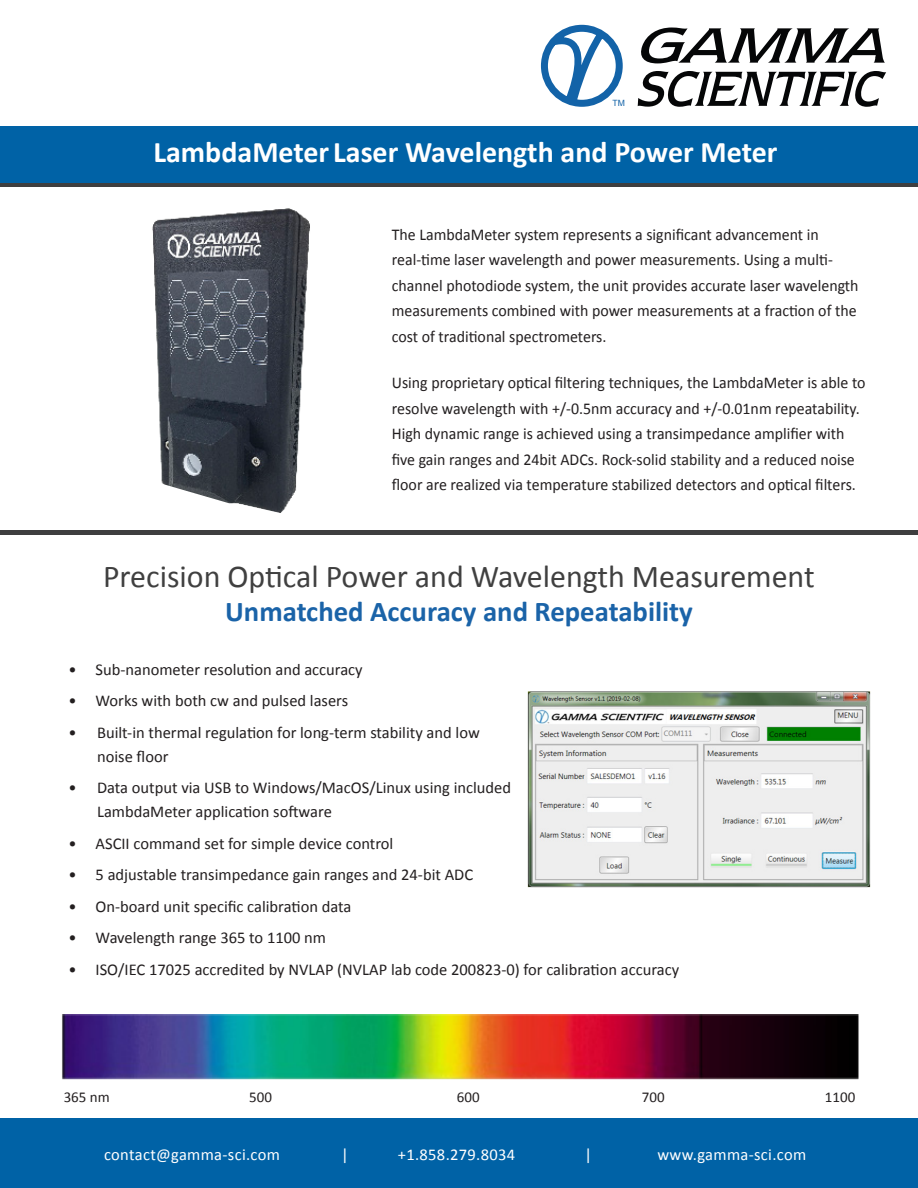
<style>
.page{position:relative;width:918px;height:1188px;background:#fff}
.page>*{position:absolute;margin:0;border:0;box-sizing:border-box;transform-origin:0 0}
.t1{font:31.95px "Calibri";color:#404040}
.t2{font:700 30px "Calibri";color:#fff}
.Default_LT_Gliederun{font:700 28.8px "Calibri";color:#1a63a8}
.t3{font:16.5px/25.5px "Calibri";color:#231f20;scale:.96 1}
.t4{font:16.5px/24px "Calibri";color:#231f20}
.t5{font:16.5px "Calibri";letter-spacing:.02em;color:#fff}
.t6{font:15px "Calibri";color:#231f20}
.t7{font:8.55px "Arial";color:#1363a8}
</style>
<div class="page">
<img style="left:69px;top:208px;width:343px;height:323px">
<svg style="left:161px;top:484px;width:122px;height:47px"></svg>
<div style="left:0;top:1119px;width:918px;height:69px;background:#0062a6"></div>
<div style="left:0;top:182px;width:918px;height:5px;background:#3e3e3f"></div>
<div style="left:0;top:126px;width:918px;height:56px;background:#0062a6"></div>
<hr style="left:0;top:531px;width:918px;height:4px;background:#3e3e3f">
<svg style="left:641px;top:28px;width:244px;height:35px"></svg>
<svg style="left:638px;top:71px;width:248px;height:36px"></svg>
<svg style="left:540px;top:24px;width:83px;height:83px"></svg>
<img style="left:62px;top:1014px;width:797px;height:66px">
<img style="left:527px;top:691px;width:343px;height:197px">
<p class="t7" style="left:612px;top:97px;width:14px">TM</p>
<p class="t2" style="left:153px;top:131px;width:626px">LambdaMeter Laser Wavelength and Power Meter</p>
<p class="t3" style="left:392px;top:221px;width:488px">The LambdaMeter system represents a significant advancement in real-time laser wavelength and power measurements. Using a multi&shy;channel photodiode system, the unit provides accurate laser wavelength measurements combined with power measurements at a fraction of the cost of traditional spectrometers.</p>
<p class="t3" style="left:392px;top:369px;width:495px">Using proprietary optical filtering techniques, the LambdaMeter is able to resolve wavelength with +/-0.5nm accuracy and +/-0.01nm repeatability.<br>High dynamic range is achieved using a transimpedance amplifier with five gain ranges and 24bit ADCs. Rock-solid stability and a reduced noise floor are realized via temperature stabilized detectors and optical filters.</p>
<p class="t1" style="left:103px;top:554px;width:713px">Precision Optical Power and Wavelength Measurement</p>
<p class="Default_LT_Gliederun" style="left:225px;top:591px;width:469px">Unmatched Accuracy and Repeatability</p>
<p class="t4" style="left:69px;top:657px;width:296px">• Sub-nanometer resolution and accuracy</p>
<p class="t4" style="left:69px;top:688px;width:281px">• Works with both cw and pulsed lasers</p>
<p class="t4" style="left:97px;top:720px;width:384px;text-indent:-28px">• Built-in thermal regulation for long-term stability and low noise floor</p>
<p class="t4" style="left:97px;top:775px;width:416px;text-indent:-28px">• Data output via USB to Windows/MacOS/Linux using included<br>LambdaMeter application software</p>
<p class="t4" style="left:69px;top:831px;width:326px">• ASCII command set for simple device control</p>
<p class="t4" style="left:69px;top:862px;width:406px">• 5 adjustable transimpedance gain ranges and 24-bit ADC</p>
<p class="t4" style="left:69px;top:894px;width:284px">• On-board unit specific calibration data</p>
<p class="t4" style="left:69px;top:925px;width:259px">• Wavelength range 365 to 1100 nm</p>
<p class="t4" style="left:69px;top:957px;width:612px">• ISO/IEC 17025 accredited by NVLAP (NVLAP lab code 200823-0) for calibration accuracy</p>
<p class="t6" style="left:64px;top:1086px;width:48px">365 nm</p>
<p class="t6" style="left:249px;top:1086px;width:24px">500</p>
<p class="t6" style="left:457px;top:1086px;width:24px">600</p>
<p class="t6" style="left:642px;top:1086px;width:24px">700</p>
<p class="t6" style="left:825px;top:1086px;width:32px">1100</p>
<p class="t5" style="left:104px;top:1143px;width:177px">contact@gamma-sci.com</p>
<p class="t5" style="left:341px;top:1143px;width:9px">|</p>
<p class="t5" style="left:398px;top:1143px;width:119px">+1.858.279.8034</p>
<p class="t5" style="left:585px;top:1143px;width:9px">|</p>
<p class="t5" style="left:657px;top:1143px;width:150px">www.gamma-sci.com</p>
</div>
